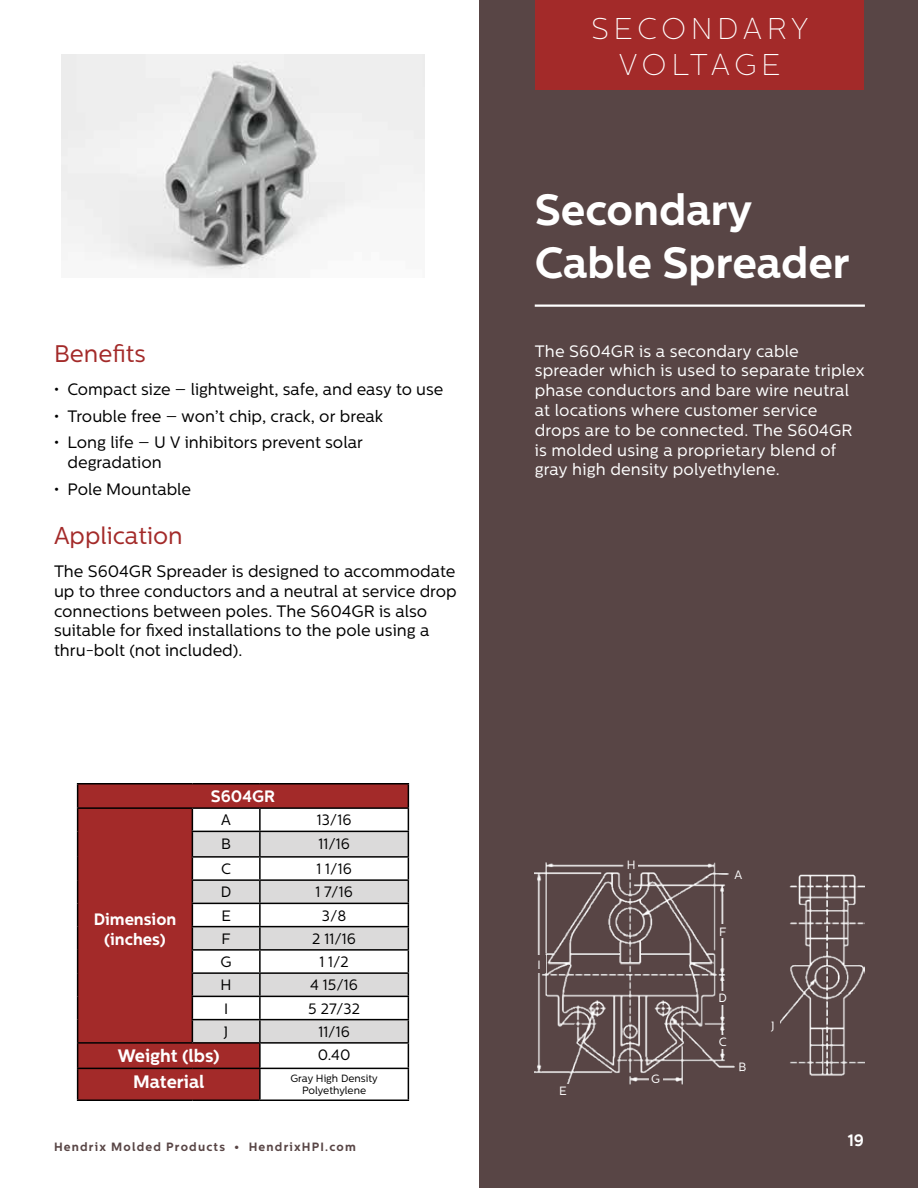
<style>
.page{position:relative;width:918px;height:1188px;background:#fff}
.page>*{position:absolute;margin:0;border:0;box-sizing:border-box;transform-origin:0 0}
.t1{font:700 43.5px/52.2px "Centrale Sans";color:#fff}
.t2{font:100 30px/36px "Centrale Sans";letter-spacing:.14em;color:#fff;text-align:center}
.t3{font:24px "Centrale Sans";color:#a32a29}
.t4{font:700 18px "Centrale Sans";color:#fff}
.t5{font:16.5px/19.8px "Centrale Sans";color:#000}
.t6{font:16.5px/19.8px "Centrale Sans";letter-spacing:.01em;color:#fff}
.t7{font:700 16.5px/19.8px "Centrale Sans";color:#fff;text-align:center}
.t8{font:15px "Centrale Sans";color:#000}
.t9{font:700 12px "Centrale Sans";letter-spacing:.1em;color:#584545}
.t10{font:12px "Centrale Sans";color:#fff}
.t11{font:10.5px/12px "Centrale Sans";color:#000;text-align:center}
.s1{font-size:13.5px}
</style>
<div class="page">
<div style="left:479px;top:0;width:439px;height:1188px;background:#584545"></div>
<hr style="left:535px;top:305px;width:330px;height:2px;background:#fff">
<img style="left:61px;top:54px;width:364px;height:224px">
<div style="left:78px;top:784px;width:330px;height:316px;background:#a32a29"></div>
<svg style="left:192px;top:809px;width:216px;height:291px"></svg>
<svg style="left:193px;top:832px;width:215px;height:210px;fill:#dbdada"></svg>
<div style="left:78px;top:1043px;width:182px;height:25px;background:#a32a29"></div>
<hr style="left:259px;top:809px;width:2px;height:22px;background:#000">
<hr style="left:192px;top:831px;width:68px;height:1px;background:#000">
<hr style="left:260px;top:831px;width:149px;height:1px;background:#000">
<hr style="left:259px;top:832px;width:2px;height:24px;background:#000">
<hr style="left:192px;top:856px;width:68px;height:2px;background:#000">
<hr style="left:260px;top:856px;width:149px;height:2px;background:#000">
<hr style="left:259px;top:858px;width:2px;height:21px;background:#000">
<hr style="left:192px;top:879px;width:68px;height:2px;background:#000">
<hr style="left:260px;top:879px;width:149px;height:2px;background:#000">
<hr style="left:259px;top:881px;width:2px;height:22px;background:#000">
<hr style="left:192px;top:903px;width:68px;height:1px;background:#000">
<hr style="left:260px;top:903px;width:149px;height:1px;background:#000">
<hr style="left:259px;top:904px;width:2px;height:22px;background:#000">
<hr style="left:192px;top:926px;width:68px;height:1px;background:#000">
<hr style="left:260px;top:926px;width:149px;height:1px;background:#000">
<hr style="left:259px;top:927px;width:2px;height:22px;background:#000">
<hr style="left:192px;top:949px;width:68px;height:2px;background:#000">
<hr style="left:260px;top:949px;width:149px;height:2px;background:#000">
<hr style="left:259px;top:951px;width:2px;height:21px;background:#000">
<hr style="left:192px;top:972px;width:68px;height:2px;background:#000">
<hr style="left:260px;top:972px;width:149px;height:2px;background:#000">
<hr style="left:259px;top:974px;width:2px;height:22px;background:#000">
<hr style="left:192px;top:996px;width:68px;height:1px;background:#000">
<hr style="left:260px;top:996px;width:149px;height:1px;background:#000">
<hr style="left:259px;top:997px;width:2px;height:22px;background:#000">
<hr style="left:192px;top:1019px;width:68px;height:1px;background:#000">
<svg style="left:192px;top:809px;width:1px;height:233px"></svg>
<hr style="left:260px;top:1019px;width:149px;height:1px;background:#000">
<hr style="left:259px;top:1020px;width:2px;height:22px;background:#000">
<hr style="left:77px;top:1042px;width:115px;height:2px;background:#000">
<hr style="left:192px;top:1042px;width:68px;height:2px;background:#000">
<hr style="left:260px;top:1042px;width:149px;height:2px;background:#000">
<hr style="left:259px;top:1044px;width:2px;height:24px;background:#000">
<hr style="left:77px;top:1068px;width:115px;height:1px;background:#000">
<hr style="left:77px;top:1069px;width:1px;height:31px;background:#000">
<hr style="left:192px;top:1068px;width:68px;height:1px;background:#000">
<hr style="left:260px;top:1068px;width:149px;height:1px;background:#000">
<hr style="left:259px;top:1069px;width:2px;height:31px;background:#000">
<hr style="left:408px;top:1069px;width:1px;height:31px;background:#000">
<hr style="left:77px;top:1100px;width:115px;height:1px;background:#000">
<hr style="left:192px;top:1100px;width:68px;height:1px;background:#000">
<hr style="left:260px;top:1100px;width:149px;height:1px;background:#000">
<hr style="left:77px;top:783px;width:115px;height:1px;background:#000">
<svg style="left:77px;top:784px;width:1px;height:284px"></svg>
<hr style="left:192px;top:783px;width:68px;height:1px;background:#000">
<hr style="left:260px;top:783px;width:149px;height:1px;background:#000">
<svg style="left:408px;top:784px;width:1px;height:284px"></svg>
<hr style="left:77px;top:807px;width:115px;height:2px;background:#000">
<hr style="left:192px;top:807px;width:68px;height:2px;background:#000">
<hr style="left:260px;top:807px;width:149px;height:2px;background:#000">
<img style="left:535px;top:862px;width:330px;height:223px">
<div style="left:536px;top:0;width:328px;height:90px;background:#a32a29"></div>
<div style="left:732px;top:870px;width:13px;height:9px;background:#584545"></div>
<div style="left:736px;top:1062px;width:13px;height:9px;background:#584545"></div>
<div style="left:716px;top:1035px;width:14px;height:14px;background:#584545"></div>
<div style="left:716px;top:991px;width:14px;height:14px;background:#584545"></div>
<div style="left:556px;top:1084px;width:14px;height:14px;background:#584545"></div>
<div style="left:716px;top:924px;width:14px;height:14px;background:#584545"></div>
<div style="left:649px;top:1071px;width:13px;height:14px;background:#584545"></div>
<div style="left:625px;top:858px;width:13px;height:13px;background:#584545"></div>
<div style="left:532px;top:955px;width:14px;height:18px;background:#584545"></div>
<div style="left:766px;top:1018px;width:14px;height:14px;background:#584545"></div>
<h2 class="t2" style="left:591px;top:10px;width:219px">SECONDARY<br>VOLTAGE</h2>
<h3 class="t3" style="left:54px;top:340px;width:93px">Benefits</h3>
<p class="t5" style="left:54px;top:379px;width:391px">• Compact size – lightweight, safe, and easy to use</p>
<p class="t5" style="left:54px;top:406px;width:331px">• Trouble free – won’t chip, crack, or break</p>
<p class="t5" style="left:67px;top:433px;width:297px;text-indent:-13px">• Long life – U V inhibitors prevent solar degradation</p>
<p class="t5" style="left:54px;top:479px;width:139px">• Pole Mountable</p>
<h3 class="t3" style="left:54px;top:522px;width:130px">Application</h3>
<p class="t5" style="left:54px;top:561px;width:404px">The S604GR Spreader is designed to accommodate up to three conductors and a neutral at service drop connections between poles. The S604GR is also suitable for fixed installations to the pole using a thru-bolt (not included).</p>
<p class="t7" style="left:94px;top:910px;width:84px">Dimension (inches)</p>
<p class="t7" style="left:211px;top:786px;width:66px">S604GR</p>
<p class="t8" style="left:221px;top:812px;width:11px">A</p>
<p class="t8" style="left:317px;top:812px;width:36px">13/16</p>
<p class="t8" style="left:221px;top:835px;width:11px">B</p>
<p class="t8" style="left:318px;top:835px;width:33px">11/16</p>
<p class="t8" style="left:221px;top:860px;width:12px">C</p>
<p class="t8" style="left:316px;top:860px;width:37px">1 1/16</p>
<p class="t8" style="left:221px;top:884px;width:12px">D</p>
<p class="t8" style="left:315px;top:884px;width:39px">1 7/16</p>
<p class="t8" style="left:221px;top:907px;width:11px">E</p>
<p class="t8" style="left:322px;top:907px;width:26px">3/8</p>
<p class="t8" style="left:222px;top:930px;width:11px">F</p>
<p class="t8" style="left:312px;top:930px;width:45px">2 11/16</p>
<p class="t8" style="left:221px;top:953px;width:13px">G</p>
<p class="t8" style="left:319px;top:953px;width:31px">1 1/2</p>
<p class="t8" style="left:221px;top:977px;width:13px">H</p>
<p class="t8" style="left:310px;top:977px;width:49px">4 15/16</p>
<p class="t8" style="left:224px;top:1000px;width:6px">I</p>
<p class="t8" style="left:308px;top:1000px;width:53px">5 27/32</p>
<p class="t8" style="left:224px;top:1023px;width:6px">J</p>
<p class="t8" style="left:318px;top:1023px;width:33px">11/16</p>
<p class="t4" style="left:118px;top:1045px;width:104px">Weight (lbs)</p>
<p class="t8" style="left:318px;top:1046px;width:34px">0.40</p>
<p class="t4" style="left:133px;top:1071px;width:73px">Material</p>
<p class="t11" style="left:290px;top:1073px;width:89px">Gray High Density<br>Polyethylene</p>
<h1 class="t1" style="left:535px;top:184px;width:317px">Secondary<br>Cable Spreader</h1>
<p class="t6" style="left:535px;top:341px;width:331px">The S604GR is a secondary cable spreader which is used to separate triplex phase conductors and bare wire neutral at locations where customer service drops are to be connected. The S604GR is molded using a proprietary blend of gray high density polyethylene.</p>
<p class="t10" style="left:538px;top:958px;width:5px">I</p>
<p class="t10" style="left:559px;top:1084px;width:9px">E</p>
<p class="t10" style="left:627px;top:858px;width:10px">H</p>
<p class="t10" style="left:651px;top:1072px;width:10px">G</p>
<p class="t10" style="left:735px;top:868px;width:9px">A</p>
<p class="t10" style="left:719px;top:925px;width:9px">F</p>
<p class="t10" style="left:719px;top:991px;width:10px">D</p>
<p class="t10" style="left:719px;top:1035px;width:10px">C</p>
<p class="t10" style="left:739px;top:1060px;width:9px">B</p>
<p class="t10" style="left:771px;top:1019px;width:5px">J</p>
<p class="t9" style="left:54px;top:1140px;width:173px">Hendrix Molded Products</p>
<p class="t7" style="left:848px;top:1131px;width:18px">19</p>
<p class="t9" style="left:235px;top:1140px;width:123px"><span class="s1">•</span> HendrixHPI.com</p>
</div>
